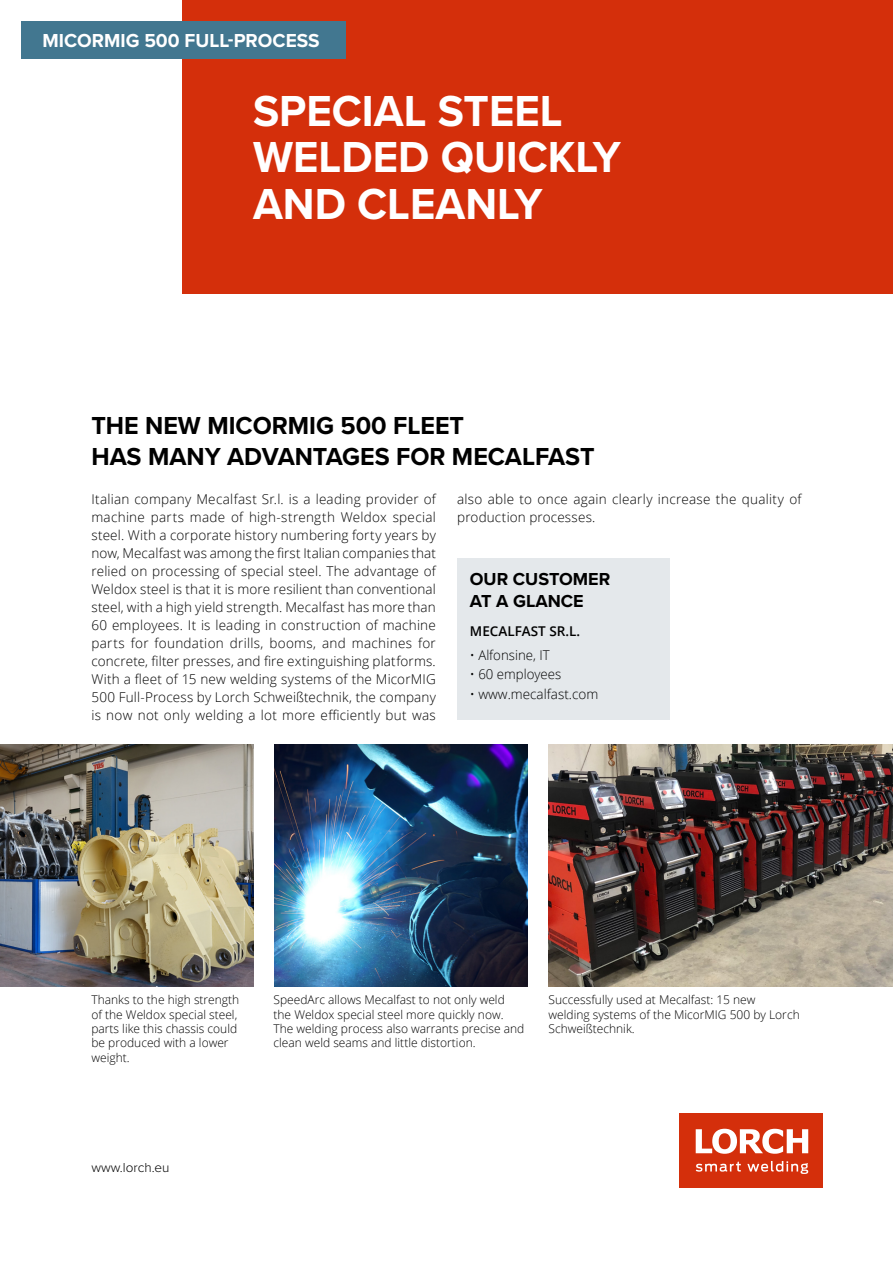
<style>
.page{position:relative;width:893px;height:1263px;background:#fff}
.page>*{position:absolute;margin:0;border:0;box-sizing:border-box;transform-origin:0 0}
.t1{font:700 45px/46.7px "Proxima Nova";color:#fff}
.t2{font:700 25.5px/30.6px "Proxima Nova";color:#000}
.t3{font:700 19.5px "Proxima Nova";color:#fff}
.t4{font:700 18px/21.6px "Proxima Nova";color:#000}
.t5{font:300 13.5px/18px "Open Sans";letter-spacing:.015em;color:#000;text-align:justify}
.t6{font:600 13.5px "Open Sans";color:#000}
.t7{font:300 13.5px "Proxima Nova";color:#000}
.t8{font:300 12px/14.4px "Open Sans";color:#000}
</style>
<div class="page">
<div style="left:680px;top:1113px;width:143px;height:74px;background:#d42f0b"></div>
<svg style="left:696px;top:1129px;width:112px;height:25px"></svg>
<svg style="left:696px;top:1161px;width:112px;height:13px"></svg>
<img style="left:549px;top:744px;width:344px;height:242px">
<img style="left:0;top:744px;width:253px;height:242px">
<img style="left:274px;top:744px;width:253px;height:242px">
<div style="left:183px;top:0;width:710px;height:293px;background:#d42f0b"></div>
<div style="left:21px;top:21px;width:325px;height:38px;background:#427790"></div>
<div style="left:457px;top:558px;width:213px;height:162px;background:#e4e8eb"></div>
<h3 class="t3" style="left:43px;top:26px;width:279px">MICORMIG 500 FULL-PROCESS</h3>
<h1 class="t1" style="left:253px;top:86px;width:369px">SPECIAL STEEL<br>WELDED QUICKLY<br>AND CLEANLY</h1>
<h2 class="t2" style="left:91px;top:410px;width:505px">THE NEW MICORMIG 500 FLEET<br>HAS MANY ADVANTAGES FOR MECALFAST</h2>
<p class="t5" style="left:91px;top:490px;width:346px">Italian company Mecalfast Sr.l. is a leading provider of machine parts made of high-strength Weldox special steel. With a corporate history numbering forty years by now, Mecalfast was among the first Italian companies that relied on processing of special steel. The advantage of Weldox steel is that it is more resilient than conventional steel, with a high yield strength. Mecalfast has more than 60 employees. It is leading in construction of machine parts for foundation drills, booms, and machines for concrete, filter presses, and fire extinguishing platforms.<br>With a fleet of 15 new welding systems of the MicorMIG 500 Full-Process by Lorch Schweißtechnik, the company is now not only welding a lot more efficiently but was</p>
<p class="t5" style="left:457px;top:490px;width:346px">also able to once again clearly increase the quality of production processes.</p>
<h3 class="t4" style="left:470px;top:568px;width:142px">OUR CUSTOMER<br>AT A GLANCE</h3>
<p class="t6" style="left:470px;top:622px;width:112px">MECALFAST SR.L.</p>
<p class="t5" style="left:470px;top:645px;width:81px">• Alfonsine, IT</p>
<p class="t5" style="left:470px;top:665px;width:93px">• 60 employees</p>
<p class="t5" style="left:470px;top:684px;width:130px">• www.mecalfast.com</p>
<p class="t8" style="left:91px;top:992px;width:149px">Thanks to the high strength of the Weldox special steel, parts like this chassis could be produced with a lower weight.</p>
<p class="t8" style="left:549px;top:992px;width:253px">Successfully used at Mecalfast: 15 new<br>welding systems of the MicorMIG 500 by Lorch<br>Schweißtechnik.</p>
<p class="t8" style="left:274px;top:992px;width:252px">SpeedArc allows Mecalfast to not only weld the Weldox special steel more quickly now.<br>The welding process also warrants precise and clean weld seams and little distortion.</p>
<p class="t7" style="left:91px;top:1157px;width:80px">www.lorch.eu</p>
</div>
